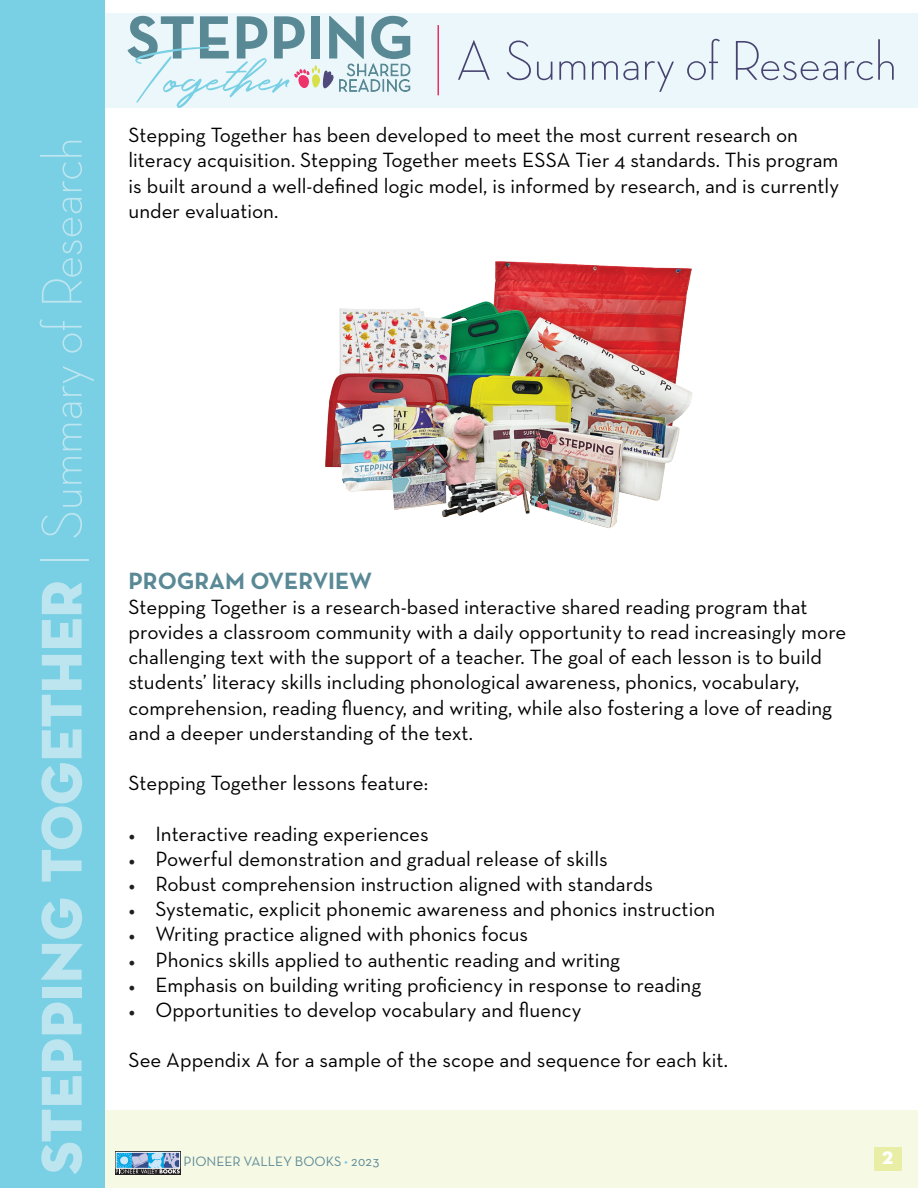
<style>
.page{position:relative;width:918px;height:1188px;background:#fff}
.page>*{position:absolute;margin:0;border:0;box-sizing:border-box;transform-origin:0 0}
.t1{font:300 58.5px "Neutra Disp";color:#bde5f0}
.t2{font:300 57px "Neutra Disp";color:#474370}
.t3{font:700 24px "Neutra Text";color:#5a8996}
.t4{font:700 24px "Neutra Text";color:#fff}
.t5{font:21px/25.2px "Neutra Text";color:#000}
.t6{font:13.8px "Neutra Text TF";color:#5d8a98}
.s1{font-family:"Neutra Disp Titling";font-weight:400}
.s2{font-family:"Minion Pro";font-size:18px;color:#231f20}
.s3{color:#79d0e4}
</style>
<div class="page">
<div style="left:92px;top:14px;width:826px;height:94px;background:#ebf7fa"></div>
<div style="left:92px;top:1110px;width:826px;height:78px;background:#f6f9e4"></div>
<div style="left:0;top:0;width:105px;height:1188px;background:#79d0e4"></div>
<svg style="left:127px;top:16px;width:284px;height:92px"></svg>
<hr style="left:437px;top:25px;width:2px;height:70px;background:#ee2f63">
<div style="left:874px;top:1148px;width:27px;height:23px;background:#e9eea7"></div>
<svg style="left:115px;top:1151px;width:66px;height:23px"></svg>
<svg style="left:116px;top:1154px;width:64px;height:20px"></svg>
<div style="left:116px;top:1152px;width:64px;height:16px;border:1px solid #fff"></div>
<img style="left:325px;top:261px;width:368px;height:267px">
<h1 class="t1" style="left:30px;top:1174px;width:1038px;rotate:-90deg"><span class="s1">stepping together</span> | Summary of Research</h1>
<h2 class="t2" style="left:456px;top:29px;width:443px">A Summary of Research</h2>
<p class="t5" style="left:129px;top:122px;width:712px">Stepping Together has been developed to meet the most current research on literacy acquisition. Stepping Together meets ESSA Tier 4 standards. This program is built around a well-defined logic model, is informed by research, and is currently under evaluation.</p>
<p class="t3" style="left:129px;top:565px;width:245px">PROGRAM OVERVIEW</p>
<p class="t5" style="left:129px;top:594px;width:719px">Stepping Together is a research-based interactive shared reading program that provides a classroom community with a daily opportunity to read increasingly more challenging text with the support of a teacher. The goal of each lesson is to build students’ literacy skills including phonological awareness, phonics, vocabulary, comprehension, reading fluency, and writing, while also fostering a love of reading and a deeper understanding of the text.</p>
<p class="t5" style="left:129px;top:770px;width:301px">Stepping Together lessons feature:</p>
<p class="t5" style="left:129px;top:820px;width:302px"><span class="s2">•</span> Interactive reading experiences</p>
<p class="t5" style="left:129px;top:846px;width:481px"><span class="s2">•</span> Powerful demonstration and gradual release of skills</p>
<p class="t5" style="left:129px;top:871px;width:526px"><span class="s2">•</span> Robust comprehension instruction aligned with standards</p>
<p class="t5" style="left:129px;top:896px;width:588px"><span class="s2">•</span> Systematic, explicit phonemic awareness and phonics instruction</p>
<p class="t5" style="left:129px;top:921px;width:401px"><span class="s2">•</span> Writing practice aligned with phonics focus</p>
<p class="t5" style="left:129px;top:946px;width:493px"><span class="s2">•</span> Phonics skills applied to authentic reading and writing</p>
<p class="t5" style="left:129px;top:972px;width:574px"><span class="s2">•</span> Emphasis on building writing proficiency in response to reading</p>
<p class="t5" style="left:129px;top:997px;width:454px"><span class="s2">•</span> Opportunities to develop vocabulary and fluency</p>
<p class="t5" style="left:129px;top:1047px;width:601px">See Appendix A for a sample of the scope and sequence for each kit.</p>
<p class="t6" style="left:184px;top:1153px;width:198px">PIONEER VALLEY BOOKS <span class="s3">•</span> 2023</p>
<p class="t4" style="left:882px;top:1141px;width:13px">2</p>
</div>
